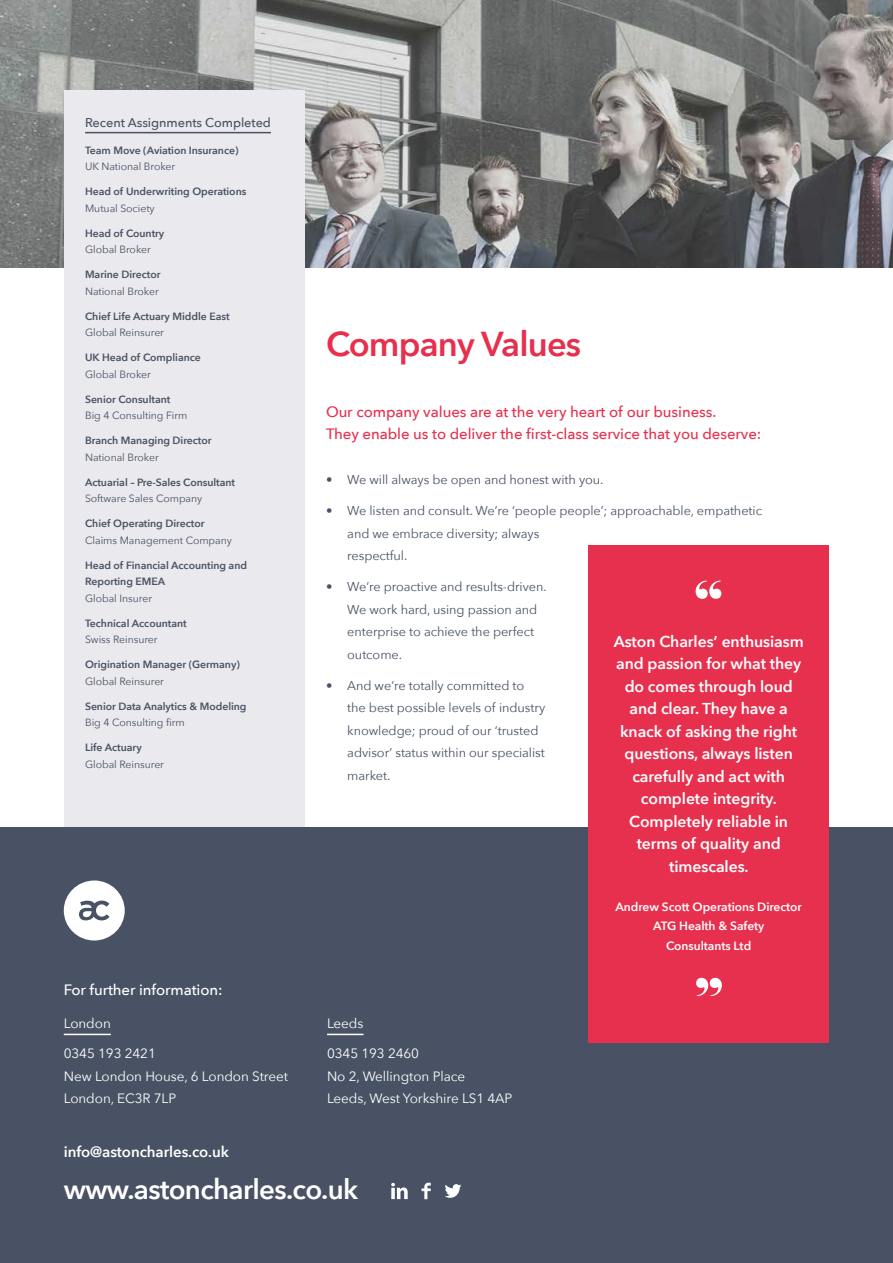
<style>
.page{position:relative;width:893px;height:1263px;background:#fff}
.page>*{position:absolute;margin:0;border:0;box-sizing:border-box;transform-origin:0 0}
.t1{font:60px "Elephant";color:#fff}
.t2{font:600 34.5px "Avenir Next";letter-spacing:-.025em;color:#e7304e}
.t3{font:600 27.6px "Avenir Next";letter-spacing:-.025em;color:#fff}
.t4{font:600 15.75px/22.5px "Avenir Next";letter-spacing:-.005em;color:#fff;text-align:center}
.t5{font:500 15px/22.5px "Avenir Next";letter-spacing:-.005em;color:#e7304e}
.t6{font:600 15px "Avenir Next";letter-spacing:-.005em;color:#fff}
.t7{font:500 15px "Avenir Next";letter-spacing:-.005em;color:#fff}
.t8{font:13.5px/22.5px "Avenir Next";letter-spacing:-.005em;color:#fff}
.t9{font:12.75px/22.5px "Avenir Next";letter-spacing:-.005em;color:#485264}
.t10{font:500 12.75px "Avenir Next";letter-spacing:-.005em;color:#485264}
.t11{font:600 12px/19.5px "Avenir Next";letter-spacing:-.005em;color:#fff;text-align:center}
.t12{font:600 10.5px/16.5px "Avenir Next";letter-spacing:-.005em;color:#485264}
.t13{font:10.5px "Avenir Next";letter-spacing:-.005em;color:#485264}
</style>
<div class="page">
<svg style="left:0;top:0;width:893px;height:268px;background:#808080"></svg>
<div style="left:64px;top:90px;width:241px;height:741px;background:#eae9ed"></div>
<hr style="left:85px;top:132px;width:186px;height:1px;background:#485264">
<div style="left:0;top:827px;width:893px;height:436px;background:#485264"></div>
<div style="left:588px;top:545px;width:241px;height:498px;background:#e7304e"></div>
<div style="left:64px;top:880px;width:61px;height:60px;background:#fff;border-radius:50%"></div>
<svg style="left:79px;top:900px;width:30px;height:20px"></svg>
<svg style="left:391px;top:1183px;width:17px;height:16px"></svg>
<svg style="left:422px;top:1183px;width:9px;height:16px"></svg>
<svg style="left:445px;top:1184px;width:16px;height:14px"></svg>
<hr style="left:64px;top:1034px;width:47px;height:1px;background:#fff">
<hr style="left:327px;top:1034px;width:36px;height:1px;background:#fff">
<p class="t10" style="left:85px;top:111px;width:187px">Recent Assignments Completed</p>
<p class="t12" style="left:85px;top:141px;width:155px">Team Move (Aviation Insurance)</p>
<p class="t13" style="left:85px;top:158px;width:92px">UK National Broker</p>
<p class="t12" style="left:85px;top:183px;width:163px">Head of Underwriting Operations</p>
<p class="t13" style="left:85px;top:199px;width:71px">Mutual Society</p>
<p class="t12" style="left:85px;top:224px;width:81px">Head of Country</p>
<p class="t13" style="left:85px;top:241px;width:67px">Global Broker</p>
<p class="t12" style="left:85px;top:266px;width:77px">Marine Director</p>
<p class="t13" style="left:85px;top:282px;width:75px">National Broker</p>
<p class="t12" style="left:85px;top:307px;width:146px">Chief Life Actuary Middle East</p>
<p class="t13" style="left:85px;top:324px;width:81px">Global Reinsurer</p>
<p class="t12" style="left:85px;top:349px;width:117px">UK Head of Compliance</p>
<p class="t13" style="left:85px;top:365px;width:67px">Global Broker</p>
<p class="t12" style="left:85px;top:390px;width:87px">Senior Consultant</p>
<p class="t13" style="left:85px;top:407px;width:104px">Big 4 Consulting Firm</p>
<p class="t12" style="left:85px;top:432px;width:128px">Branch Managing Director</p>
<p class="t13" style="left:85px;top:448px;width:75px">National Broker</p>
<p class="t12" style="left:85px;top:473px;width:152px">Actuarial – Pre-Sales Consultant</p>
<p class="t13" style="left:85px;top:490px;width:119px">Software Sales Company</p>
<p class="t12" style="left:85px;top:515px;width:121px">Chief Operating Director</p>
<p class="t13" style="left:85px;top:531px;width:148px">Claims Management Company</p>
<p class="t12" style="left:85px;top:556px;width:164px">Head of Financial Accounting and<br>Reporting EMEA</p>
<p class="t13" style="left:85px;top:589px;width:69px">Global Insurer</p>
<p class="t12" style="left:85px;top:614px;width:103px">Technical Accountant</p>
<p class="t13" style="left:85px;top:631px;width:74px">Swiss Reinsurer</p>
<p class="t12" style="left:85px;top:656px;width:156px">Origination Manager (Germany)</p>
<p class="t13" style="left:85px;top:672px;width:81px">Global Reinsurer</p>
<p class="t12" style="left:85px;top:697px;width:163px">Senior Data Analytics &amp; Modeling</p>
<p class="t13" style="left:85px;top:714px;width:101px">Big 4 Consulting firm</p>
<p class="t12" style="left:85px;top:739px;width:58px">Life Actuary</p>
<p class="t13" style="left:85px;top:755px;width:81px">Global Reinsurer</p>
<p class="t7" style="left:64px;top:976px;width:160px">For further information:</p>
<p class="t8" style="left:64px;top:1012px;width:49px">London</p>
<p class="t8" style="left:64px;top:1042px;width:226px">0345 193 2421<br>New London House, 6 London Street<br>London, EC3R 7LP</p>
<p class="t6" style="left:64px;top:1138px;width:167px">info@astoncharles.co.uk</p>
<h2 class="t2" style="left:326px;top:315px;width:257px">Company Values</h2>
<p class="t5" style="left:326px;top:400px;width:437px">Our company values are at the very heart of our business.<br>They enable us to deliver the first-class service that you deserve:</p>
<p class="t9" style="left:326px;top:468px;width:279px">• We will always be open and honest with you.</p>
<p class="t9" style="left:347px;top:499px;width:416px;text-indent:-21px">• We listen and consult. We’re ‘people people’; approachable, empathetic and we embrace diversity; always<br>respectful.</p>
<p class="t9" style="left:347px;top:575px;width:201px;text-indent:-21px">• We’re proactive and results-driven.<br>We work hard, using passion and enterprise to achieve the perfect outcome.</p>
<p class="t9" style="left:347px;top:674px;width:200px;text-indent:-21px">• And we’re totally committed to the best possible levels of industry knowledge; proud of our ‘trusted advisor’ status within our specialist market.</p>
<h1 class="t1" style="left:695px;top:565px;width:29px">“</h1>
<p class="t4" style="left:614px;top:630px;width:192px">Aston Charles’ enthusiasm and passion for what they do comes through loud and clear. They have a knack of asking the right questions, always listen carefully and act with complete integrity.<br>Completely reliable in terms of quality and timescales.</p>
<p class="t11" style="left:616px;top:897px;width:188px">Andrew Scott Operations Director<br>ATG Health &amp; Safety<br>Consultants Ltd</p>
<h1 class="t1" style="left:695px;top:963px;width:29px">”</h1>
<p class="t8" style="left:327px;top:1012px;width:38px">Leeds</p>
<p class="t8" style="left:327px;top:1042px;width:187px">0345 193 2460<br>No 2, Wellington Place<br>Leeds, West Yorkshire LS1 4AP</p>
<h3 class="t3" style="left:64px;top:1165px;width:296px">www.astoncharles.co.uk</h3>
</div>
